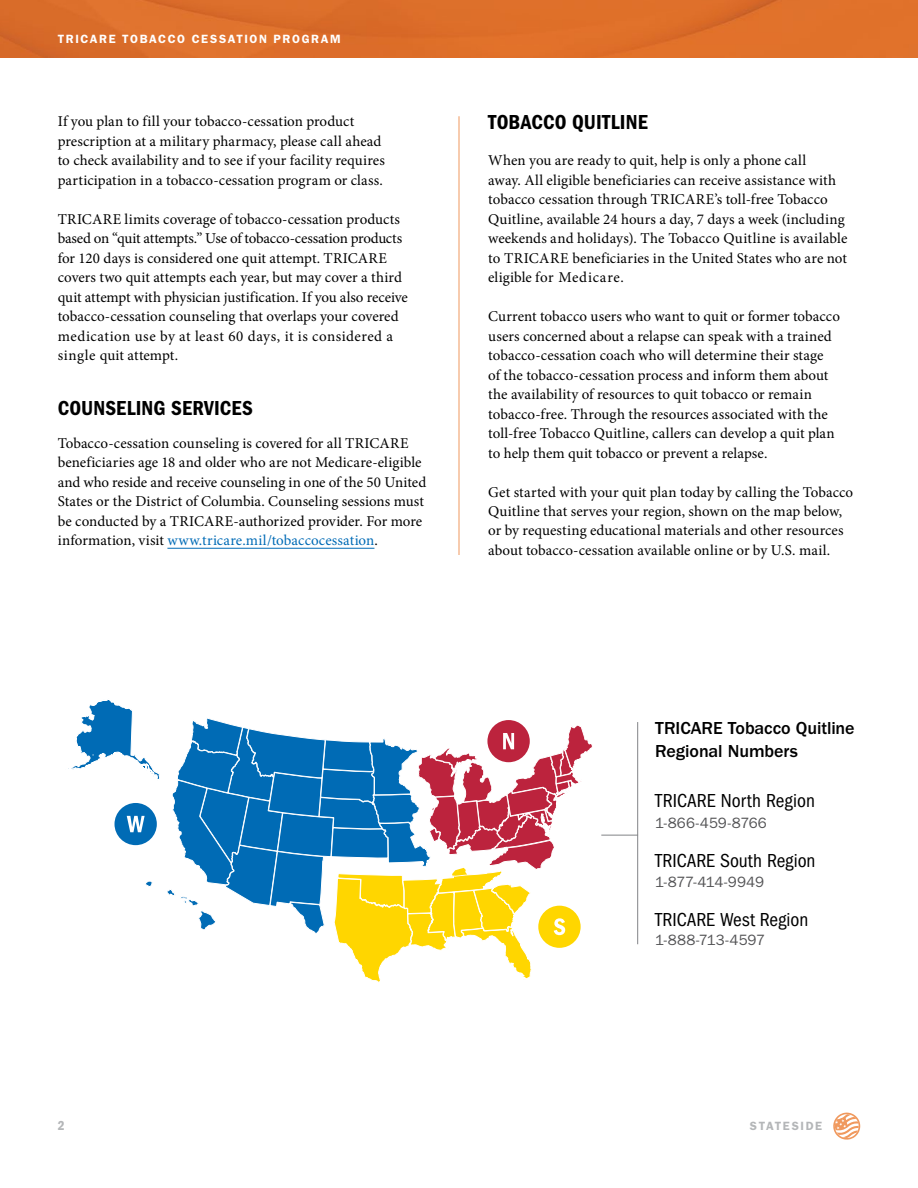
<style>
.page{position:relative;width:918px;height:1188px;background:#fff}
.page>*{position:absolute;margin:0;border:0;box-sizing:border-box;transform-origin:0 0}
.t1{font:21px "ITC Franklin Gothic Std Dm Cd";letter-spacing:.005em;color:#000}
.t2{font:condensed 19.5px "ITC Franklin Gothic Std";color:#000}
.t3{font:500 18px/22.5px "ITC Franklin Gothic Std";letter-spacing:-.005em;color:#000}
.t4{font:15px/19.5px "Minion Pro";letter-spacing:.005em;color:#000}
.t5{font:15px "ITC Franklin Gothic Std";color:#545456}
.t6{font:13.5px "ITC Franklin Gothic Std Dm Cd";color:#b4b6b8}
.t7{font:600 12px "ITC Franklin Gothic Std";letter-spacing:.135em;color:#fff}
.t8{font:600 12px "ITC Franklin Gothic Std";letter-spacing:.135em;color:#b4b6b8}
.s1{color:#006bb6}
</style>
<div class="page">
<img style="left:0;top:0;width:918px;height:58px">
<svg style="left:833px;top:1113px;width:27px;height:27px"></svg>
<hr style="left:459px;top:116px;width:1px;height:439px;background:#f0995e">
<hr style="left:167px;top:548px;width:207px;height:1px;background:#006bb6">
<svg style="left:68px;top:699px;width:524px;height:284px"></svg>
<hr style="left:637px;top:722px;width:1px;height:222px;background:#828487">
<hr style="left:601px;top:835px;width:37px;height:1px;background:#828487">
<p class="t7" style="left:58px;top:32px;width:285px">TRICARE TOBACCO CESSATION PROGRAM</p>
<p class="t4" style="left:58px;top:112px;width:329px">If you plan to fill your tobacco-cessation product prescription at a military pharmacy, please call ahead to check availability and to see if your facility requires participation in a tobacco-cessation program or class.</p>
<p class="t4" style="left:58px;top:209px;width:352px">TRICARE limits coverage of tobacco-cessation products based on “quit attempts.” Use of tobacco-cessation products for 120 days is considered one quit attempt. TRICARE covers two quit attempts each year, but may cover a third quit attempt with physician justification. If you also receive tobacco-cessation counseling that overlaps your covered medication use by at least 60 days, it is considered a single quit attempt.</p>
<h2 class="t1" style="left:58px;top:396px;width:197px">COUNSELING SERVICES</h2>
<p class="t4" style="left:58px;top:433px;width:370px">Tobacco-cessation counseling is covered for all TRICARE beneficiaries age 18 and older who are not Medicare-eligible and who reside and receive counseling in one of the 50 United States or the District of Columbia. Counseling sessions must be conducted by a TRICARE-authorized provider. For more information, visit <span class="s1">www.tricare.mil/tobaccocessation</span>.</p>
<h2 class="t1" style="left:488px;top:110px;width:161px">TOBACCO QUITLINE</h2>
<p class="t4" style="left:488px;top:151px;width:361px">When you are ready to quit, help is only a phone call<br>away. All eligible beneficiaries can receive assistance with tobacco cessation through TRICARE’s toll-free Tobacco Quitline, available 24 hours a day, 7 days a week (including weekends and holidays). The Tobacco Quitline is available to TRICARE beneficiaries in the United States who are not eligible for Medicare.</p>
<p class="t4" style="left:488px;top:307px;width:353px">Current tobacco users who want to quit or former tobacco users concerned about a relapse can speak with a trained tobacco-cessation coach who will determine their stage<br>of the tobacco-cessation process and inform them about the availability of resources to quit tobacco or remain tobacco-free. Through the resources associated with the toll-free Tobacco Quitline, callers can develop a quit plan to help them quit tobacco or prevent a relapse.</p>
<p class="t4" style="left:488px;top:482px;width:367px">Get started with your quit plan today by calling the Tobacco Quitline that serves your region, shown on the map below, or by requesting educational materials and other resources about tobacco-cessation available online or by U.S. mail.</p>
<h3 class="t3" style="left:655px;top:717px;width:201px">TRICARE Tobacco Quitline<br>Regional Numbers</h3>
<h4 class="t2" style="left:655px;top:789px;width:161px">TRICARE North Region</h4>
<p class="t5" style="left:655px;top:814px;width:113px">1-866-459-8766</p>
<h4 class="t2" style="left:655px;top:850px;width:162px">TRICARE South Region</h4>
<p class="t5" style="left:655px;top:873px;width:110px">1-877-414-9949</p>
<h4 class="t2" style="left:655px;top:908px;width:155px">TRICARE West Region</h4>
<p class="t5" style="left:655px;top:931px;width:111px">1-888-713-4597</p>
<p class="t6" style="left:58px;top:1118px;width:8px">2</p>
<p class="t8" style="left:750px;top:1119px;width:74px">STATESIDE</p>
</div>
